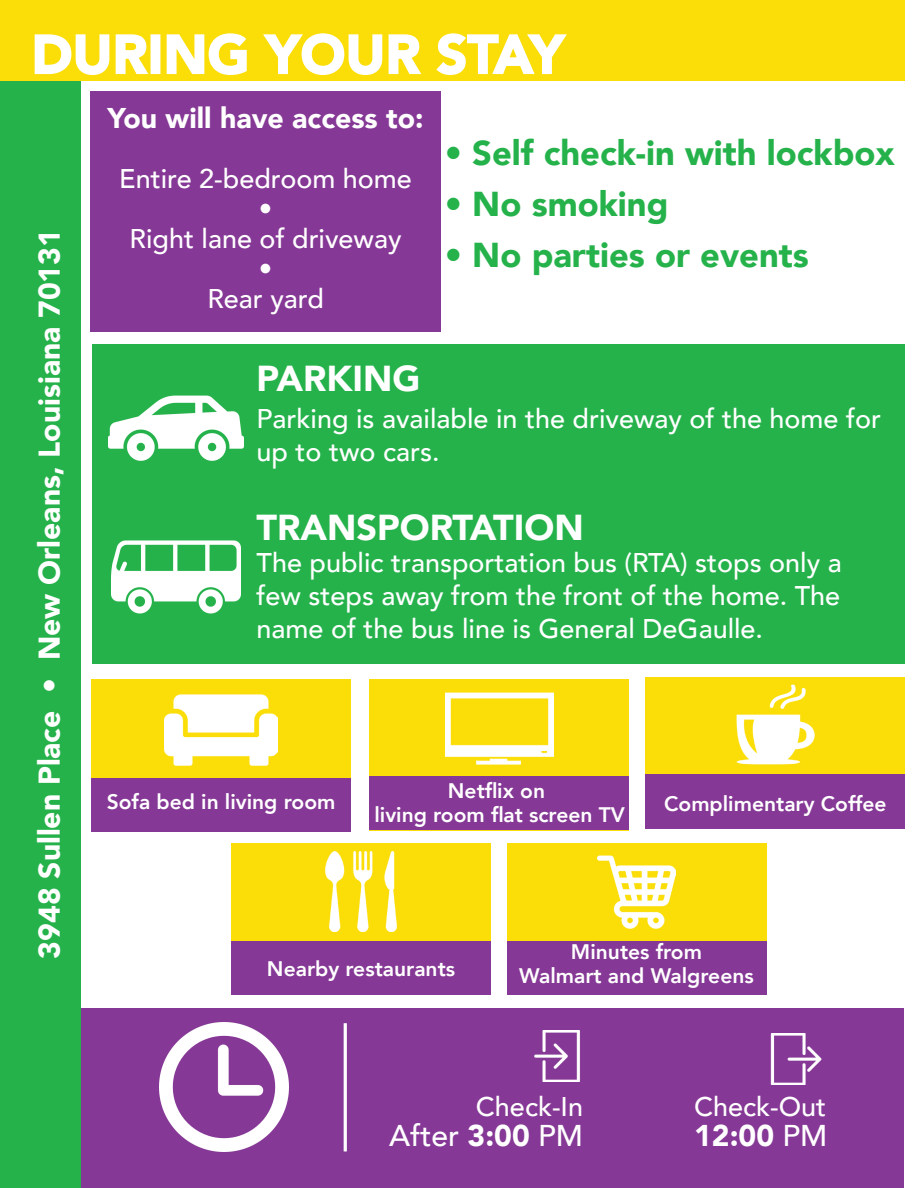
<style>
.page{position:relative;width:918px;height:1188px;background:#fff}
.page>*{position:absolute;margin:0;border:0;box-sizing:border-box;transform-origin:0 0}
.t1{font:900 54px "Avenir";color:#fff}
.t2{font:900 36px "Avenir";color:#fff}
.t3{font:900 34.5px "Avenir";color:#25b24b}
.t4{font:900 30px "Avenir";color:#fff}
.t5{font:500 30px "Avenir";color:#fff}
.t6{font:900 28.5px "Avenir";color:#fff}
.t7{font:500 27px/30px "Avenir";color:#fff;text-align:justify}
.t8{font:800 21px/24px "Avenir";color:#fff;text-align:center}
.s1{font-weight:900}
.s2{font-weight:500}
</style>
<div class="page">
<div style="left:14px;top:1008px;width:890px;height:180px;background:#853895"></div>
<img style="left:771px;top:1034px;width:50px;height:50px">
<img style="left:534px;top:1031px;width:46px;height:50px">
<hr style="left:344px;top:1023px;width:3px;height:128px;background:#fff">
<img style="left:160px;top:1023px;width:129px;height:129px">
<div style="left:92px;top:344px;width:813px;height:320px;background:#25b24b"></div>
<img style="left:112px;top:540px;width:129px;height:74px">
<img style="left:108px;top:395px;width:136px;height:66px">
<div style="left:0;top:0;width:81px;height:1188px;background:#25b24b"></div>
<div style="left:90px;top:91px;width:351px;height:241px;background:#853895"></div>
<div style="left:0;top:0;width:904px;height:81px;background:#fbdd07"></div>
<svg style="left:34px;top:34px;width:115px;height:41px"></svg>
<div style="left:151px;top:34px;width:9px;height:40px;border:2px solid #fff"></div>
<svg style="left:166px;top:33px;width:81px;height:42px"></svg>
<svg style="left:263px;top:33px;width:159px;height:42px"></svg>
<svg style="left:436px;top:33px;width:131px;height:42px"></svg>
<div style="left:507px;top:844px;width:259px;height:151px;background:#fbdd07"></div>
<div style="left:507px;top:941px;width:259px;height:54px;background:#853895"></div>
<img style="left:598px;top:855px;width:77px;height:74px">
<div style="left:231px;top:843px;width:260px;height:151px;background:#fbdd07"></div>
<div style="left:231px;top:941px;width:260px;height:54px;background:#853895"></div>
<img style="left:325px;top:851px;width:72px;height:81px">
<div style="left:646px;top:677px;width:259px;height:152px;background:#fbdd07"></div>
<div style="left:646px;top:774px;width:259px;height:54px;background:#853895"></div>
<img style="left:736px;top:685px;width:79px;height:79px">
<div style="left:369px;top:679px;width:259px;height:151px;background:#fbdd07"></div>
<div style="left:369px;top:776px;width:259px;height:54px;background:#853895"></div>
<img style="left:446px;top:692px;width:108px;height:73px">
<div style="left:91px;top:679px;width:260px;height:151px;background:#fbdd07"></div>
<div style="left:91px;top:778px;width:260px;height:54px;background:#853895"></div>
<img style="left:165px;top:694px;width:113px;height:72px">
<h1 class="t1" style="left:32px;top:8px;width:534px">DURING YOUR STAY</h1>
<p class="t4" style="left:24px;top:959px;width:731px;rotate:-90deg">3948 Sullen Place • New Orleans, Louisiana 70131</p>
<p class="t6" style="left:108px;top:93px;width:318px">You will have access to:</p>
<p class="t7" style="left:119px;top:162px;width:294px;text-align:center">Entire 2-bedroom home •<br>Right lane of driveway<br>•<br>Rear yard</p>
<h2 class="t2" style="left:257px;top:348px;width:166px">PARKING</h2>
<p class="t3" style="left:445px;top:123px;width:451px">• Self check-in with lockbox</p>
<p class="t3" style="left:445px;top:174px;width:225px">• No smoking</p>
<p class="t3" style="left:445px;top:225px;width:366px">• No parties or events</p>
<p class="t7" style="left:257px;top:400px;width:626px;line-height:33px">Parking is available in the driveway of the home for up to two cars.</p>
<h2 class="t2" style="left:257px;top:497px;width:329px">TRANSPORTATION</h2>
<p class="t7" style="left:257px;top:545px;width:587px;line-height:33px">The public transportation bus (RTA) stops only a few steps away from the front of the home. The name of the bus line is General DeGaulle.</p>
<p class="t8" style="left:107px;top:790px;width:230px">Sofa bed in living room</p>
<p class="t8" style="left:374px;top:779px;width:252px">Netflix on<br>living room flat screen TV</p>
<p class="t8" style="left:664px;top:791px;width:224px">Complimentary Coffee</p>
<p class="t8" style="left:571px;top:939px;width:133px">Minutes from</p>
<p class="t8" style="left:267px;top:957px;width:190px">Nearby restaurants</p>
<p class="t8" style="left:519px;top:963px;width:236px">Walmart and Walgreens</p>
<p class="t7" style="left:476px;top:1090px;width:109px">Check-In</p>
<p class="t5" style="left:389px;top:1110px;width:195px">After <span class="s1">3:00</span> PM</p>
<p class="t7" style="left:694px;top:1090px;width:134px">Check-Out</p>
<p class="t4" style="left:694px;top:1110px;width:135px">12:00 <span class="s2">PM</span></p>
</div>
